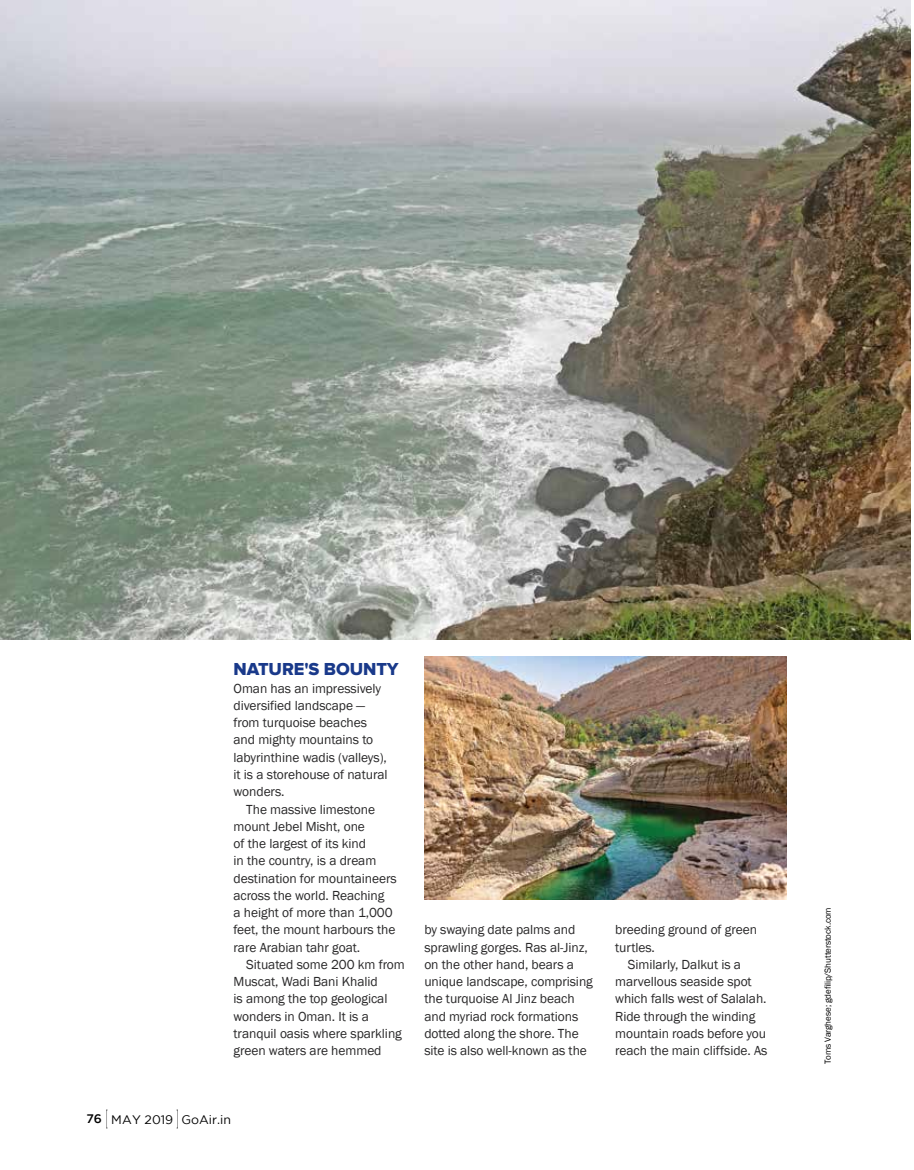
<style>
.page{position:relative;width:914px;height:1170px;background:#fff}
.page>*{position:absolute;margin:0;border:0;box-sizing:border-box;transform-origin:0 0}
.t1{font:18px "Proxima Nova Extrabld";letter-spacing:-.005em;color:#19398a}
.t2{font:13.5px/17.2px "Franklin Gothic";letter-spacing:-.005em;color:#292829}
.t3{font:12.3px "Gotham";color:#000}
.t4{font:500 12.3px "Gotham";color:#000}
.t5{font:9px "Franklin Gothic";letter-spacing:-.01em;color:#000}
</style>
<div class="page">
<svg style="left:106px;top:1109px;width:1px;height:19px"></svg>
<svg style="left:177px;top:1109px;width:1px;height:19px"></svg>
<img style="left:0;top:0;width:910px;height:639px">
<img style="left:424px;top:656px;width:363px;height:243px">
<h1 class="t1" style="left:233px;top:661px;width:167px">NATURE'S BOUNTY</h1>
<p class="t2" style="left:233px;top:679px;width:156px">Oman has an impressively diversified landscape — from turquoise beaches and mighty mountains to labyrinthine wadis (valleys), it is a storehouse of natural wonders.</p>
<p class="t2" style="left:233px;top:800px;width:165px;text-indent:13px">The massive limestone mount Jebel Misht, one<br>of the largest of its kind<br>in the country, is a dream destination for mountaineers across the world. Reaching<br>a height of more than 1,000 feet, the mount harbours the rare Arabian tahr goat.</p>
<p class="t2" style="left:233px;top:955px;width:173px;text-indent:13px">Situated some 200 km from<br>Muscat, Wadi Bani Khalid<br>is among the top geological wonders in Oman. It is a tranquil oasis where sparkling green waters are hemmed</p>
<p class="t2" style="left:424px;top:921px;width:170px">by swaying date palms and sprawling gorges. Ras al-Jinz, on the other hand, bears a unique landscape, comprising the turquoise Al Jinz beach and myriad rock formations dotted along the shore. The site is also well-known as the</p>
<p class="t2" style="left:615px;top:921px;width:143px">breeding ground of green turtles.</p>
<p class="t2" style="left:615px;top:956px;width:154px;text-indent:13px">Similarly, Dalkut is a marvellous seaside spot which falls west of Salalah.<br>Ride through the winding mountain roads before you reach the main cliffside. As</p>
<p class="t4" style="left:86px;top:1111px;width:17px">76</p>
<p class="t3" style="left:111px;top:1112px;width:121px">MAY 2019 GoAir.in</p>
<p class="t5" style="left:822px;top:1063px;width:158px;rotate:-90deg">Toms Varghese; gdefilip/Shutterstock.com</p>
</div>
